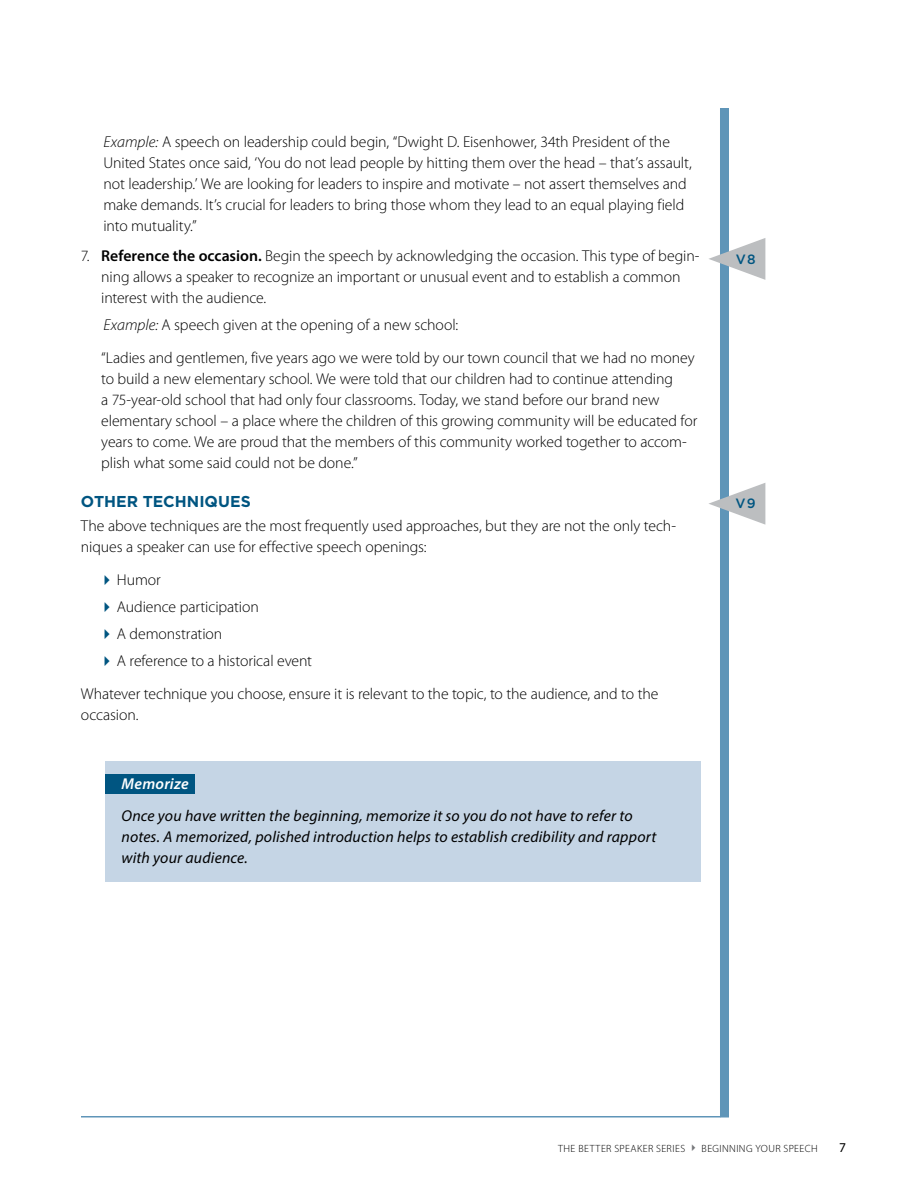
<style>
.page{position:relative;width:918px;height:1188px;background:#fff}
.page>*{position:absolute;margin:0;border:0;box-sizing:border-box;transform-origin:0 0}
.t1{font:300 15.75px/21px "Myriad Pro";letter-spacing:-.005em;color:#000}
.t2{font:italic 15.75px/21px "Myriad Pro";letter-spacing:.01em;color:#000}
.t3{font:700 15.75px "Gotham";letter-spacing:.005em;color:#005581}
.t4{font:italic 600 15.75px "Myriad Pro";letter-spacing:.015em;color:#fff}
.t5{font:500 13.5px "Gotham";color:#005581}
.t6{font:13.5px "Myriad Pro";color:#000}
.t7{font:300 10.5px "Myriad Pro";letter-spacing:.035em;color:#000}
.s1{font-style:italic}
.s2{font-weight:600}
.s3{color:#77787b}
</style>
<div class="page">
<div style="left:720px;top:108px;width:9px;height:1010px;background:#5f95b8"></div>
<hr style="left:81px;top:1116px;width:639px;height:2px;background:#5f95b8">
<div style="left:105px;top:761px;width:595px;height:121px;background:#c5d5e5"></div>
<div style="left:105px;top:774px;width:90px;height:19px;background:#005581"></div>
<svg style="left:709px;top:238px;width:56px;height:42px"></svg>
<svg style="left:709px;top:483px;width:56px;height:42px"></svg>
<p class="t1" style="left:104px;top:131px;width:590px"><span class="s1">Example:</span> A speech on leadership could begin, “Dwight D. Eisenhower, 34th President of the United States once said, ‘You do not lead people by hitting them over the head – that’s assault, not leadership.’ We are looking for leaders to inspire and motivate – not assert themselves and make demands. It’s crucial for leaders to bring those whom they lead to an equal playing field into mutuality.”</p>
<p class="t1" style="left:101px;top:245px;width:600px;text-indent:-20px">7. <span class="s2">Reference the occasion.</span> Begin the speech by acknowledging the occasion. This type of begin&shy;ning allows a speaker to recognize an important or unusual event and to establish a common interest with the audience.</p>
<p class="t1" style="left:101px;top:309px;width:595px;line-height:33px"><span class="s1">Example:</span> A speech given at the opening of a new school:<br>“Ladies and gentlemen, five years ago we were told by our town council that we had no money</p>
<p class="t1" style="left:101px;top:369px;width:598px">to build a new elementary school. We were told that our children had to continue attending<br>a 75-year-old school that had only four classrooms. Today, we stand before our brand new elementary school – a place where the children of this growing community will be educated for years to come. We are proud that the members of this community worked together to accom&shy;plish what some said could not be done.”</p>
<p class="t3" style="left:81px;top:491px;width:171px">OTHER TECHNIQUES</p>
<p class="t1" style="left:81px;top:516px;width:597px">The above techniques are the most frequently used approaches, but they are not the only tech&shy;niques a speaker can use for effective speech openings:</p>
<p class="t1" style="left:117px;top:567px;width:197px;line-height:27px">Humor<br>Audience participation<br>A demonstration<br>A reference to a historical event</p>
<p class="t1" style="left:81px;top:684px;width:579px">Whatever technique you choose, ensure it is relevant to the topic, to the audience, and to the occasion.</p>
<p class="t4" style="left:121px;top:774px;width:69px">Memorize</p>
<p class="t2" style="left:121px;top:805px;width:536px">Once you have written the beginning, memorize it so you do not have to refer to notes. A memorized, polished introduction helps to establish credibility and rapport with your audience.</p>
<p class="t5" style="left:736px;top:250px;width:21px">V8</p>
<p class="t5" style="left:736px;top:495px;width:22px">V9</p>
<p class="t7" style="left:558px;top:1142px;width:261px">THE BETTER SPEAKER SERIES <span class="s3">✔</span> BEGINNING YOUR SPEECH</p>
<p class="t6" style="left:839px;top:1139px;width:8px">7</p>
</div>
